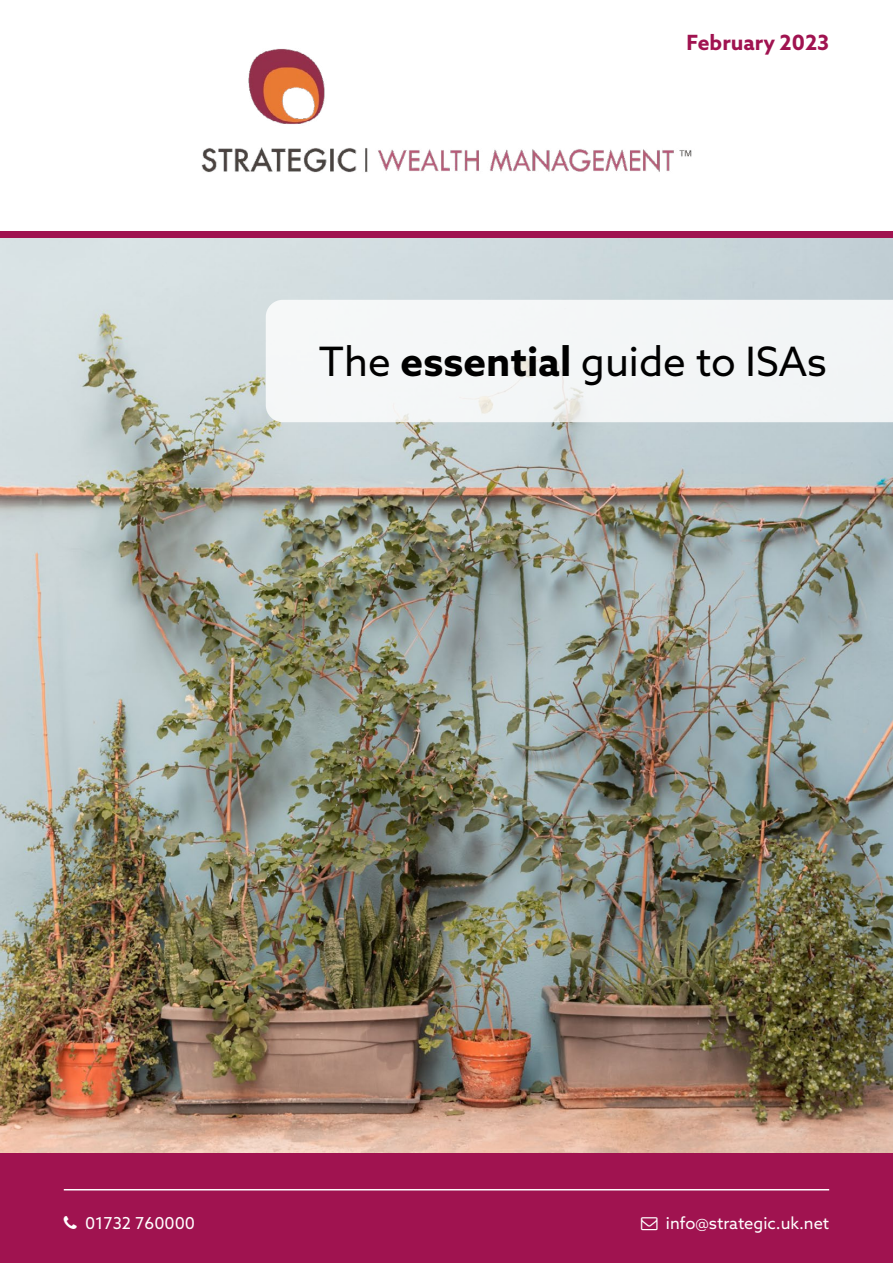
<style>
.page{position:relative;width:893px;height:1263px;background:#fff}
.page>*{position:absolute;margin:0;border:0;box-sizing:border-box;transform-origin:0 0}
.t1{font:40.5px "Azo Sans";color:#000}
.t2{font:700 21px "Azo Sans";color:#a01350}
.t3{font:16.5px "Azo Sans";color:#fff}
.s1{font-weight:700}
</style>
<div class="page">
<img style="left:0;top:238px;width:893px;height:915px">
<div style="left:0;top:1153px;width:893px;height:110px;background:#a01350"></div>
<div style="left:266px;top:300px;width:627px;height:122px;background:#f3f6f7"></div>
<hr style="left:64px;top:1189px;width:765px;height:1px;background:#fff">
<div style="left:0;top:232px;width:893px;height:6px;background:#a01350"></div>
<img style="left:201px;top:48px;width:491px;height:125px">
<p class="t2" style="left:687px;top:29px;width:144px">February 2023</p>
<h1 class="t1" style="left:319px;top:335px;width:509px">The <span class="s1">essential</span> guide to ISAs</h1>
<p class="t3" style="left:85px;top:1212px;width:112px">01732 760000</p>
<p class="t3" style="left:666px;top:1212px;width:165px">info@strategic.uk.net</p>
</div>
